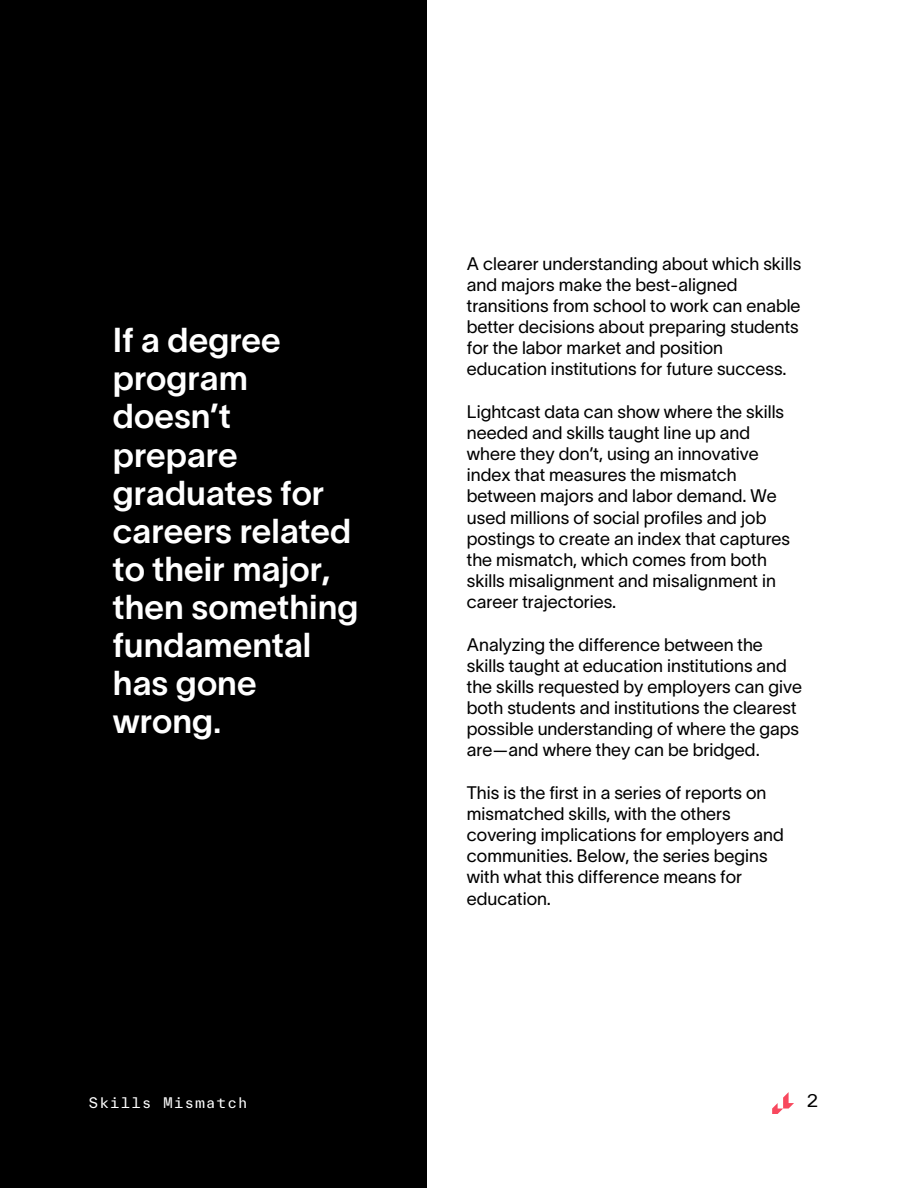
<style>
.page{position:relative;width:918px;height:1188px;background:#fff}
.page>*{position:absolute;margin:0;border:0;box-sizing:border-box;transform-origin:0 0}
.t1{font:33.9px/38.1px "TWK Lausanne 600";color:#fff}
.t2{font:17.85px/21.1px "TWK Lausanne 300";color:#000}
.t3{font:16.95px "TWK Everett Mono";color:#000}
.t4{font:14.1px "TWK Everett Mono";letter-spacing:.055em;color:#fff}
</style>
<div class="page">
<div style="left:0;top:0;width:426px;height:1188px;background:#000"></div>
<svg style="left:772px;top:1092px;width:22px;height:22px"></svg>
<p class="t1" style="left:113px;top:321px;width:247px">If a degree program doesn’t prepare graduates for careers related to their major, then something fundamental has gone wrong.</p>
<p class="t4" style="left:88px;top:1094px;width:161px">Skills Mismatch</p>
<p class="t2" style="left:467px;top:253px;width:336px">A clearer understanding about which skills and majors make the best-aligned transitions from school to work can enable better decisions about preparing students for the labor market and position education institutions for future success.</p>
<p class="t2" style="left:467px;top:401px;width:325px">Lightcast data can show where the skills needed and skills taught line up and where they don’t, using an innovative index that measures the mismatch between majors and labor demand. We used millions of social profiles and job postings to create an index that captures the mismatch, which comes from both skills misalignment and misalignment in career trajectories.</p>
<p class="t2" style="left:467px;top:634px;width:337px">Analyzing the difference between the skills taught at education institutions and the skills requested by employers can give both students and institutions the clearest possible understanding of where the gaps are—and where they can be bridged.</p>
<p class="t2" style="left:467px;top:782px;width:318px">This is the first in a series of reports on mismatched skills, with the others covering implications for employers and communities. Below, the series begins with what this difference means for education.</p>
<p class="t3" style="left:806px;top:1090px;width:13px">2</p>
</div>
